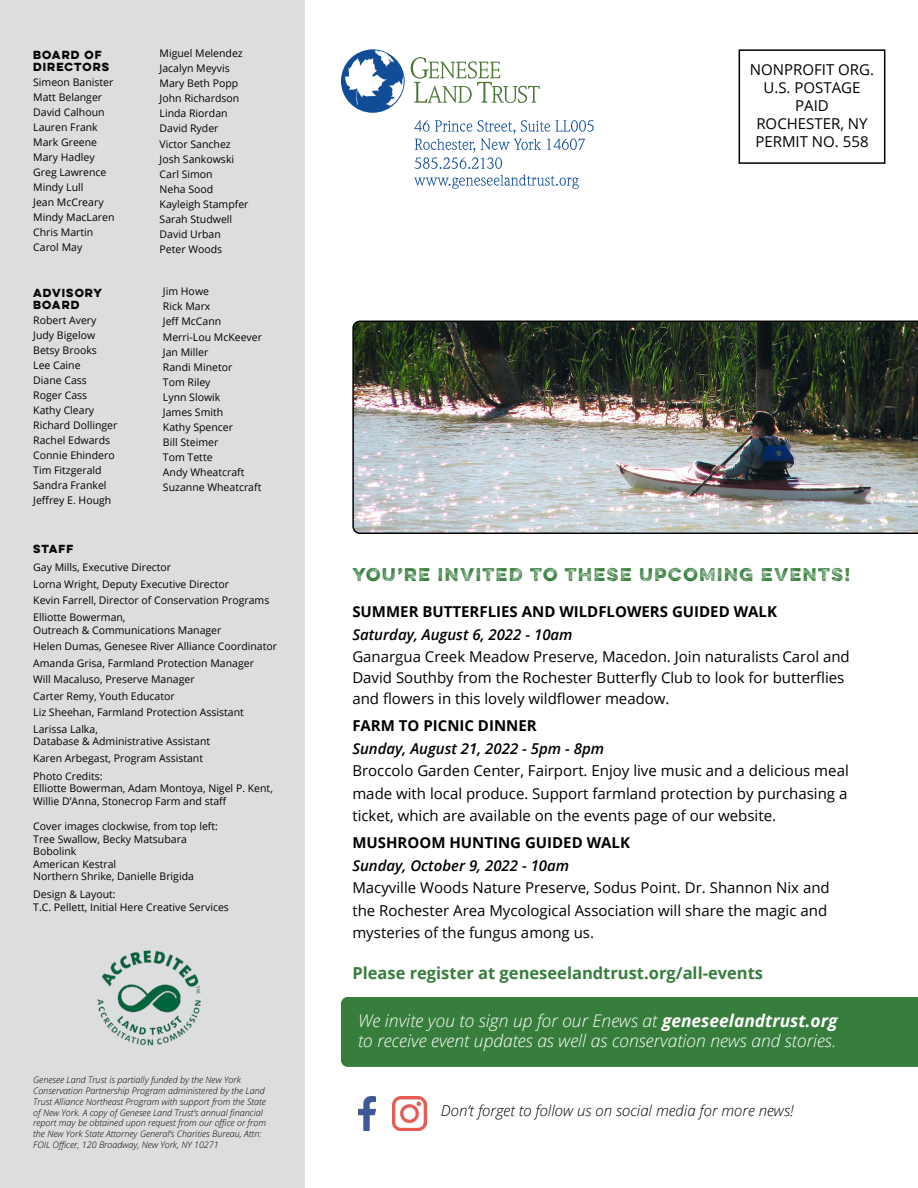
<style>
.page{position:relative;width:918px;height:1188px;background:#fff}
.page>*{position:absolute;margin:0;border:0;box-sizing:border-box;transform-origin:0 0}
.t1{font:italic 300 17.4px/20.9px "Open Sans";color:#fff}
.t2{font:700 16.5px "Open Sans";color:#377e3d}
.t3{font:300 16.5px "Eveleth";letter-spacing:.1em;color:#377e3d}
.t4{font:15px/18px "Open Sans";color:#000}
.t5{font:700 15px "Open Sans";color:#000}
.t6{font:italic 600 15px "Open Sans";color:#000}
.t7{font:italic 300 15px "Open Sans";color:#000}
.t8{font:10.5px/15px "Open Sans";color:#000}
.t9{font:700 10.5px/12.6px "Eveleth";letter-spacing:.1em;color:#000}
.t10{font:italic 300 9px/10.8px "Open Sans";color:#000}
.s1{font-weight:700}
</style>
<div class="page">
<div style="left:341px;top:997px;width:577px;height:70px;background:#377e3d"></div>
<img style="left:352px;top:321px;width:566px;height:213px">
<div style="left:0;top:0;width:305px;height:1188px;background:#dcddde"></div>
<div style="left:739px;top:49px;width:146px;height:115px;border:2px solid #000"></div>
<img style="left:97px;top:950px;width:104px;height:96px">
<svg style="left:414px;top:120px;width:180px;height:69px"></svg>
<svg style="left:411px;top:57px;width:129px;height:46px"></svg>
<div style="left:341px;top:49px;width:64px;height:64px;background:#114d96;border-radius:50%"></div>
<svg style="left:345px;top:50px;width:59px;height:57px"></svg>
<img style="left:392px;top:1097px;width:34px;height:33px">
<img style="left:358px;top:1097px;width:18px;height:33px">
<p class="t9" style="left:33px;top:48px;width:77px">BOARD OF<br>DIRECTORS</p>
<p class="t8" style="left:33px;top:75px;width:83px">Simeon Banister<br>Matt Belanger<br>David Calhoun<br>Lauren Frank<br>Mark Greene<br>Mary Hadley<br>Greg Lawrence<br>Mindy Lull<br>Jean McCreary<br>Mindy MacLaren<br>Chris Martin<br>Carol May</p>
<p class="t9" style="left:33px;top:286px;width:70px">ADVISORY<br>BOARD</p>
<p class="t8" style="left:33px;top:313px;width:86px">Robert Avery<br>Judy Bigelow<br>Betsy Brooks<br>Lee Caine<br>Diane Cass<br>Roger Cass<br>Kathy Cleary<br>Richard Dollinger<br>Rachel Edwards<br>Connie Ehindero<br>Tim Fitzgerald<br>Sandra Frankel<br>Jeffrey E. Hough</p>
<p class="t8" style="left:160px;top:46px;width:90px">Miguel Melendez<br>Jacalyn Meyvis<br>Mary Beth Popp<br>John Richardson<br>Linda Riordan<br>David Ryder<br>Victor Sanchez<br>Josh Sankowski<br>Carl Simon<br>Neha Sood<br>Kayleigh Stampfer<br>Sarah Studwell<br>David Urban<br>Peter Woods</p>
<p class="t8" style="left:163px;top:284px;width:101px">Jim Howe<br>Rick Marx<br>Jeff McCann<br>Merri-Lou McKeever<br>Jan Miller<br>Randi Minetor<br>Tom Riley<br>Lynn Slowik<br>James Smith<br>Kathy Spencer<br>Bill Steimer<br>Tom Tette<br>Andy Wheatcraft<br>Suzanne Wheatcraft</p>
<p class="t9" style="left:33px;top:543px;width:42px">STAFF</p>
<p class="t8" style="left:33px;top:559px;width:238px;line-height:16.5px">Gay Mills, Executive Director<br>Lorna Wright, Deputy Executive Director<br>Kevin Farrell, Director of Conservation Programs Elliotte Bowerman,</p>
<p class="t8" style="left:33px;top:621px;width:245px;line-height:16.5px">Outreach &amp; Communications Manager<br>Helen Dumas, Genesee River Alliance Coordinator Amanda Grisa, Farmland Protection Manager<br>Will Macaluso, Preserve Manager<br>Carter Remy, Youth Educator<br>Liz Sheehan, Farmland Protection Assistant Larissa Lalka,</p>
<p class="t8" style="left:33px;top:733px;width:179px;line-height:16.5px">Database &amp; Administrative Assistant<br>Karen Arbegast, Program Assistant</p>
<p class="t8" style="left:33px;top:769px;width:241px;line-height:12.6px">Photo Credits:<br>Elliotte Bowerman, Adam Montoya, Nigel P. Kent,<br>Willie D’Anna, Stonecrop Farm and staff</p>
<p class="t8" style="left:33px;top:820px;width:186px;line-height:12.6px">Cover images clockwise, from top left:<br>Tree Swallow, Becky Matsubara<br>Bobolink<br>American Kestral<br>Northern Shrike, Danielle Brigida</p>
<p class="t8" style="left:33px;top:888px;width:197px;line-height:12.6px">Design &amp; Layout:<br>T.C. Pellett, Initial Here Creative Services</p>
<p class="t10" style="left:33px;top:1074px;width:234px">Genesee Land Trust is partially funded by the New York Conservation Partnership Program administered by the Land Trust Alliance Northeast Program with support from the State of New York. A copy of Genesee Land Trust’s annual financial report may be obtained upon request from our office or from the New York State Attorney General’s Charities Bureau, Attn:<br>FOIL Officer, 120 Broadway, New York, NY 10271</p>
<h3 class="t4" style="left:750px;top:60px;width:126px;text-align:center">NONPROFIT ORG.<br>U.S. POSTAGE<br>PAID<br>ROCHESTER, NY<br>PERMIT NO. 558</h3>
<h2 class="t3" style="left:352px;top:562px;width:499px">YOU’RE INVITED TO THESE UPCOMING EVENTS!</h2>
<h3 class="t5" style="left:352px;top:601px;width:426px">SUMMER BUTTERFLIES AND WILDFLOWERS GUIDED WALK</h3>
<h3 class="t6" style="left:352px;top:624px;width:222px">Saturday, August 6, 2022 - 10am</h3>
<h3 class="t4" style="left:352px;top:646px;width:499px;line-height:21px">Ganargua Creek Meadow Preserve, Macedon. Join naturalists Carol and<br>David Southby from the Rochester Butterfly Club to look for butterflies and flowers in this lovely wildflower meadow.</h3>
<h3 class="t5" style="left:352px;top:715px;width:186px">FARM TO PICNIC DINNER</h3>
<h3 class="t6" style="left:352px;top:738px;width:253px">Sunday, August 21, 2022 - 5pm - 8pm</h3>
<h3 class="t4" style="left:352px;top:759px;width:498px;line-height:22.5px;text-align:justify">Broccolo Garden Center, Fairport. Enjoy live music and a delicious meal made with local produce. Support farmland protection by purchasing a ticket, which are available on the events page of our website.</h3>
<h3 class="t5" style="left:352px;top:832px;width:279px">MUSHROOM HUNTING GUIDED WALK</h3>
<h3 class="t6" style="left:352px;top:855px;width:218px">Sunday, October 9, 2022 - 10am</h3>
<h3 class="t4" style="left:352px;top:876px;width:479px;line-height:22.5px">Macyville Woods Nature Preserve, Sodus Point. Dr. Shannon Nix and the Rochester Area Mycological Association will share the magic and mysteries of the fungus among us.</h3>
<h2 class="t2" style="left:352px;top:961px;width:412px">Please register at geneseelandtrust.org/all-events</h2>
<h1 class="t1" style="left:358px;top:1009px;width:481px">We invite you to sign up for our Enews at <span class="s1">geneseelandtrust.org </span>to receive event updates as well as conservation news and stories.</h1>
<h3 class="t7" style="left:441px;top:1100px;width:354px">Don’t forget to follow us on social media for more news!</h3>
</div>
